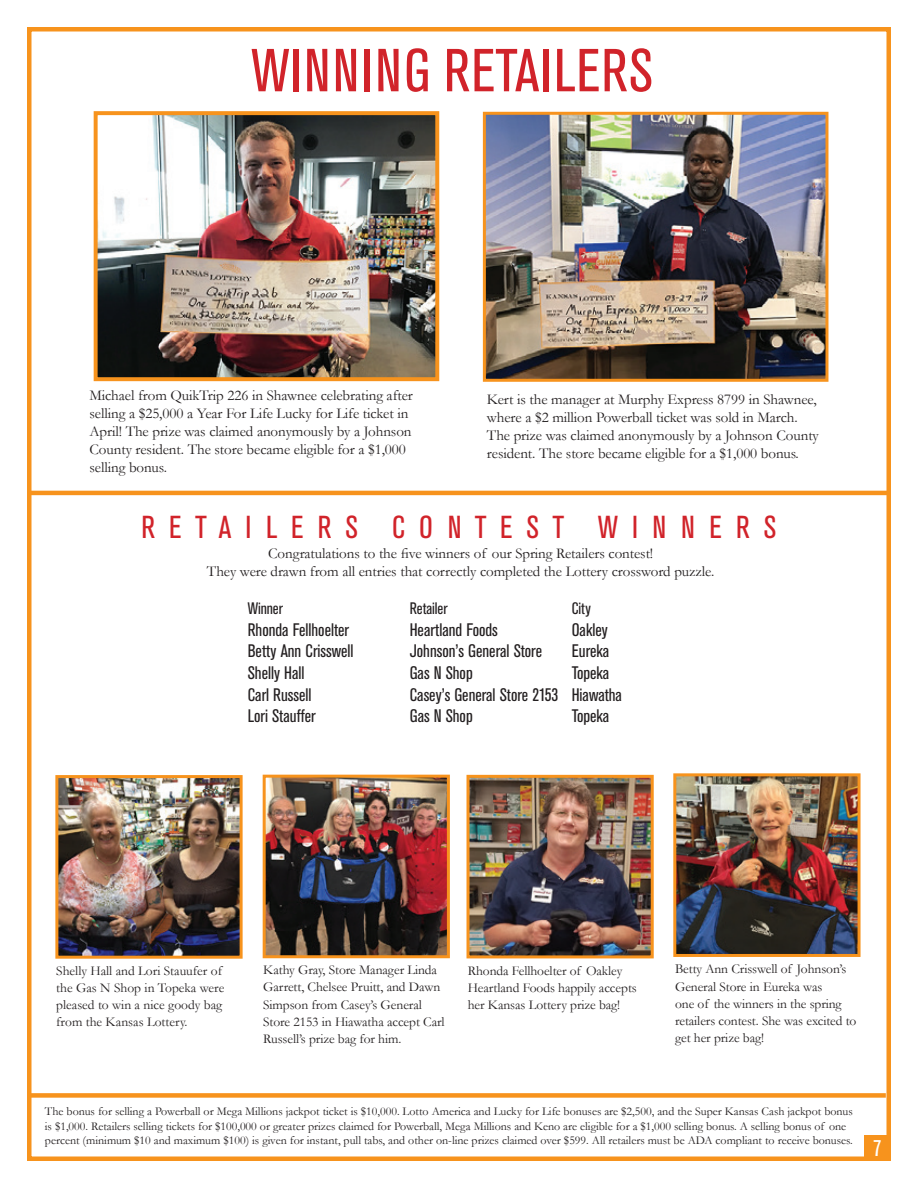
<style>
.page{position:relative;width:918px;height:1188px;background:#fff}
.page>*{position:absolute;margin:0;border:0;box-sizing:border-box;transform-origin:0 0}
.t1{font:condensed 60px "Akzidenz Grotesk BE";letter-spacing:.02em;color:#d1232a}
.t2{font:condensed 31.5px "Akzidenz Grotesk BE";letter-spacing:.445em;color:#d1232a}
.t3{font:condensed 22.5px "Akzidenz Grotesk BE";color:#fff}
.t4{font:condensed 18px "Akzidenz Grotesk BE";color:#231f20}
.t5{font:condensed 16.5px "Akzidenz Grotesk BE";letter-spacing:-.005em;color:#231f20}
.t6{font:15px/18px "Garamond";letter-spacing:-.005em;color:#231f20}
.t7{font:13.5px/17.2px "Garamond";letter-spacing:-.005em;color:#231f20}
.t8{font:12px/14.4px "Garamond";color:#231f20}
</style>
<div class="page">
<div style="left:27px;top:27px;width:864px;height:1134px;border:4px solid #f7931d"></div>
<div style="left:865px;top:1135px;width:25px;height:25px;background:#f7931d"></div>
<div style="left:28px;top:1093px;width:858px;height:5px;background:#f7931d"></div>
<img style="left:99px;top:116px;width:335px;height:260px">
<div style="left:94px;top:111px;width:345px;height:270px;border:4px solid #f7931d"></div>
<hr style="left:30px;top:491px;width:857px;height:4px;background:#f7931d">
<img style="left:487px;top:116px;width:337px;height:262px">
<div style="left:483px;top:112px;width:345px;height:270px;border:3px solid #f7931d"></div>
<img style="left:59px;top:779px;width:180px;height:176px">
<div style="left:55px;top:775px;width:188px;height:184px;border:3px solid #f7931d"></div>
<img style="left:267px;top:779px;width:179px;height:175px">
<div style="left:263px;top:775px;width:187px;height:183px;border:3px solid #f7931d"></div>
<img style="left:471px;top:779px;width:179px;height:175px">
<div style="left:467px;top:775px;width:187px;height:183px;border:3px solid #f7931d"></div>
<img style="left:677px;top:777px;width:180px;height:176px">
<div style="left:673px;top:773px;width:188px;height:184px;border:3px solid #f7931d"></div>
<h1 class="t1" style="left:252px;top:37px;width:403px">WINNING RETAILERS</h1>
<p class="t6" style="left:90px;top:386px;width:325px">Michael from QuikTrip 226 in Shawnee celebrating after selling a $25,000 a Year For Life Lucky for Life ticket in April! The prize was claimed anonymously by a Johnson County resident. The store became eligible for a $1,000 selling bonus.</p>
<p class="t6" style="left:487px;top:390px;width:333px">Kert is the manager at Murphy Express 8799 in Shawnee, where a $2 million Powerball ticket was sold in March.<br>The prize was claimed anonymously by a Johnson County resident. The store became eligible for a $1,000 bonus.</p>
<h2 class="t2" style="left:141px;top:510px;width:637px">RETAILERS CONTEST WINNERS</h2>
<p class="t6" style="left:207px;top:545px;width:509px;text-align:center">Congratulations to the five winners of our Spring Retailers contest!<br>They were drawn from all entries that correctly completed the Lottery crossword puzzle.</p>
<p class="t5" style="left:248px;top:599px;width:36px">Winner</p>
<p class="t5" style="left:410px;top:599px;width:39px">Retailer</p>
<p class="t5" style="left:572px;top:599px;width:21px">City</p>
<p class="t4" style="left:248px;top:620px;width:103px">Rhonda Fellhoelter</p>
<p class="t4" style="left:410px;top:620px;width:90px">Heartland Foods</p>
<p class="t4" style="left:572px;top:620px;width:37px">Oakley</p>
<p class="t4" style="left:248px;top:641px;width:107px">Betty Ann Crisswell</p>
<p class="t4" style="left:410px;top:641px;width:134px">Johnson’s General Store</p>
<p class="t4" style="left:572px;top:641px;width:39px">Eureka</p>
<p class="t4" style="left:248px;top:663px;width:58px">Shelly Hall</p>
<p class="t4" style="left:410px;top:663px;width:64px">Gas N Shop</p>
<p class="t4" style="left:572px;top:663px;width:39px">Topeka</p>
<p class="t4" style="left:248px;top:684px;width:65px">Carl Russell</p>
<p class="t4" style="left:410px;top:684px;width:214px">Casey’s General Store 2153 Hiawatha</p>
<p class="t4" style="left:248px;top:706px;width:70px">Lori Stauffer</p>
<p class="t4" style="left:410px;top:706px;width:64px">Gas N Shop</p>
<p class="t4" style="left:572px;top:706px;width:39px">Topeka</p>
<p class="t7" style="left:56px;top:962px;width:170px">Shelly Hall and Lori Stauufer of the Gas N Shop in Topeka were pleased to win a nice goody bag from the Kansas Lottery.</p>
<p class="t7" style="left:263px;top:961px;width:183px">Kathy Gray, Store Manager Linda<br>Garrett, Chelsee Pruitt, and Dawn<br>Simpson from Casey’s General<br>Store 2153 in Hiawatha accept Carl<br>Russell’s prize bag for him.</p>
<p class="t7" style="left:468px;top:962px;width:171px">Rhonda Fellhoelter of Oakley<br>Heartland Foods happily accepts her Kansas Lottery prize bag!</p>
<p class="t7" style="left:675px;top:960px;width:183px">Betty Ann Crisswell of Johnson’s<br>General Store in Eureka was<br>one of the winners in the spring retailers contest. She was excited to get her prize bag!</p>
<p class="t8" style="left:45px;top:1104px;width:809px">The bonus for selling a Powerball or Mega Millions jackpot ticket is $10,000. Lotto America and Lucky for Life bonuses are $2,500, and the Super Kansas Cash jackpot bonus is $1,000. Retailers selling tickets for $100,000 or greater prizes claimed for Powerball, Mega Millions and Keno are eligible for a $1,000 selling bonus. A selling bonus of one percent (minimum $10 and maximum $100) is given for instant, pull tabs, and other on-line prizes claimed over $599. All retailers must be ADA compliant to receive bonuses.</p>
<h3 class="t3" style="left:873px;top:1136px;width:10px">7</h3>
</div>
